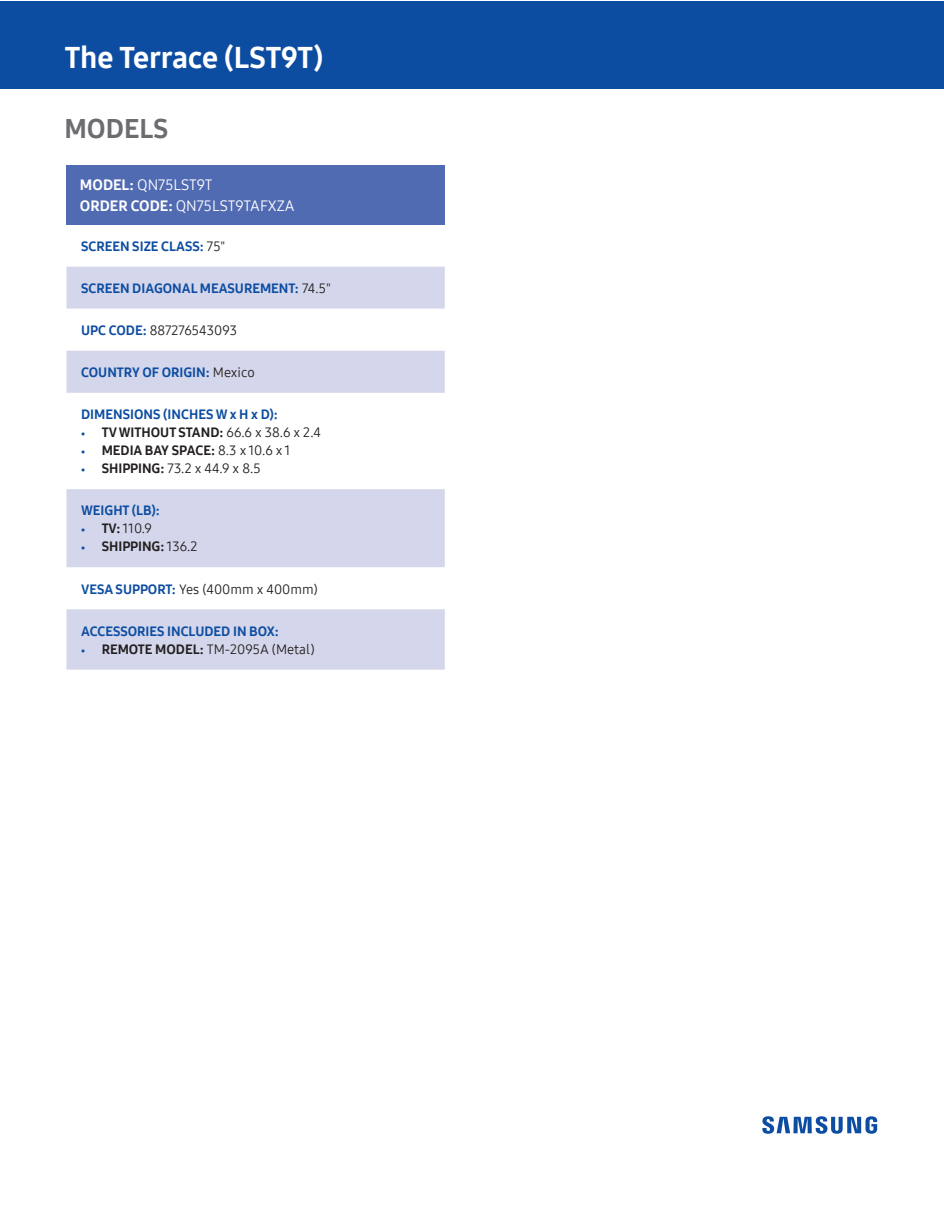
<style>
.page{position:relative;width:944px;height:1219px;background:#fff}
.page>*{position:absolute;margin:0;border:0;box-sizing:border-box;transform-origin:0 0}
.t1{font:30px "Samsung One 800";letter-spacing:-.005em;color:#fff}
.t2{font:27px "Samsung One 800";color:#6c6d70}
.t3{font:15px/21px "Samsung One 400";color:#fff}
.t4{font:13.5px "Samsung One 800";color:#0d4da1}
.t5{font:13.5px "Samsung One 400";color:#231f20}
.t6{font:13.5px "Samsung One 800";color:#231f20}
.s1{font-family:"Samsung One 800"}
.s2{font-family:"Samsung One 400";color:#231f20}
.s3{font-family:"Samsung One 800";color:#0d4da1}
.s4{font-size:9px;color:#0d4da1}
.s5{font-family:"Samsung One 400"}
.s6{font-family:"Samsung One 800";font-size:9px;color:#0d4da1}
</style>
<div class="page">
<div style="left:0;top:1px;width:943px;height:88px;background:#0d4da1"></div>
<svg style="left:762px;top:1116px;width:114px;height:17px"></svg>
<div style="left:66px;top:165px;width:378px;height:59px;background:#516bb3"></div>
<svg style="left:66px;top:267px;width:378px;height:402px;fill:#d4d6eb"></svg>
<h1 class="t1" style="left:65px;top:38px;width:260px">The Terrace (LST9T)</h1>
<h2 class="t2" style="left:64px;top:110px;width:105px">MODELS</h2>
<p class="t3" style="left:80px;top:174px;width:216px"><span class="s1">MODEL:</span> QN75LST9T<br><span class="s1">ORDER CODE:</span> QN75LST9TAFXZA</p>
<p class="t4" style="left:81px;top:237px;width:146px">SCREEN SIZE CLASS: <span class="s2">75"</span></p>
<p class="t4" style="left:81px;top:279px;width:251px">SCREEN DIAGONAL MEASUREMENT: <span class="s2">74.5"</span></p>
<p class="t5" style="left:81px;top:321px;width:157px"><span class="s3">UPC CODE:</span> 887276543093</p>
<p class="t4" style="left:81px;top:363px;width:175px">COUNTRY OF ORIGIN: <span class="s2">Mexico</span></p>
<p class="t4" style="left:81px;top:405px;width:198px">DIMENSIONS (INCHES W x H x D):</p>
<p class="t6" style="left:81px;top:423px;width:241px"><span class="s4">•</span> TV WITHOUT STAND: <span class="s5">66.6 x 38.6 x 2.4</span></p>
<p class="t6" style="left:81px;top:441px;width:211px"><span class="s4">•</span> MEDIA BAY SPACE: <span class="s5">8.3 x 10.6 x 1</span></p>
<p class="t5" style="left:81px;top:459px;width:181px"><span class="s6">•</span> <span class="s1">SHIPPING:</span> 73.2 x 44.9 x 8.5</p>
<p class="t4" style="left:81px;top:501px;width:80px">WEIGHT (LB):</p>
<p class="t5" style="left:81px;top:519px;width:72px"><span class="s6">•</span> <span class="s1">TV:</span> 110.9</p>
<p class="t6" style="left:81px;top:537px;width:118px"><span class="s4">•</span> SHIPPING: <span class="s5">136.2</span></p>
<p class="t5" style="left:81px;top:579px;width:238px"><span class="s3">VESA SUPPORT:</span> Yes (400mm x 400mm)</p>
<p class="t4" style="left:81px;top:622px;width:199px">ACCESSORIES INCLUDED IN BOX:</p>
<p class="t5" style="left:81px;top:640px;width:235px"><span class="s6">•</span> <span class="s1">REMOTE MODEL:</span> TM-2095A (Metal)</p>
</div>
